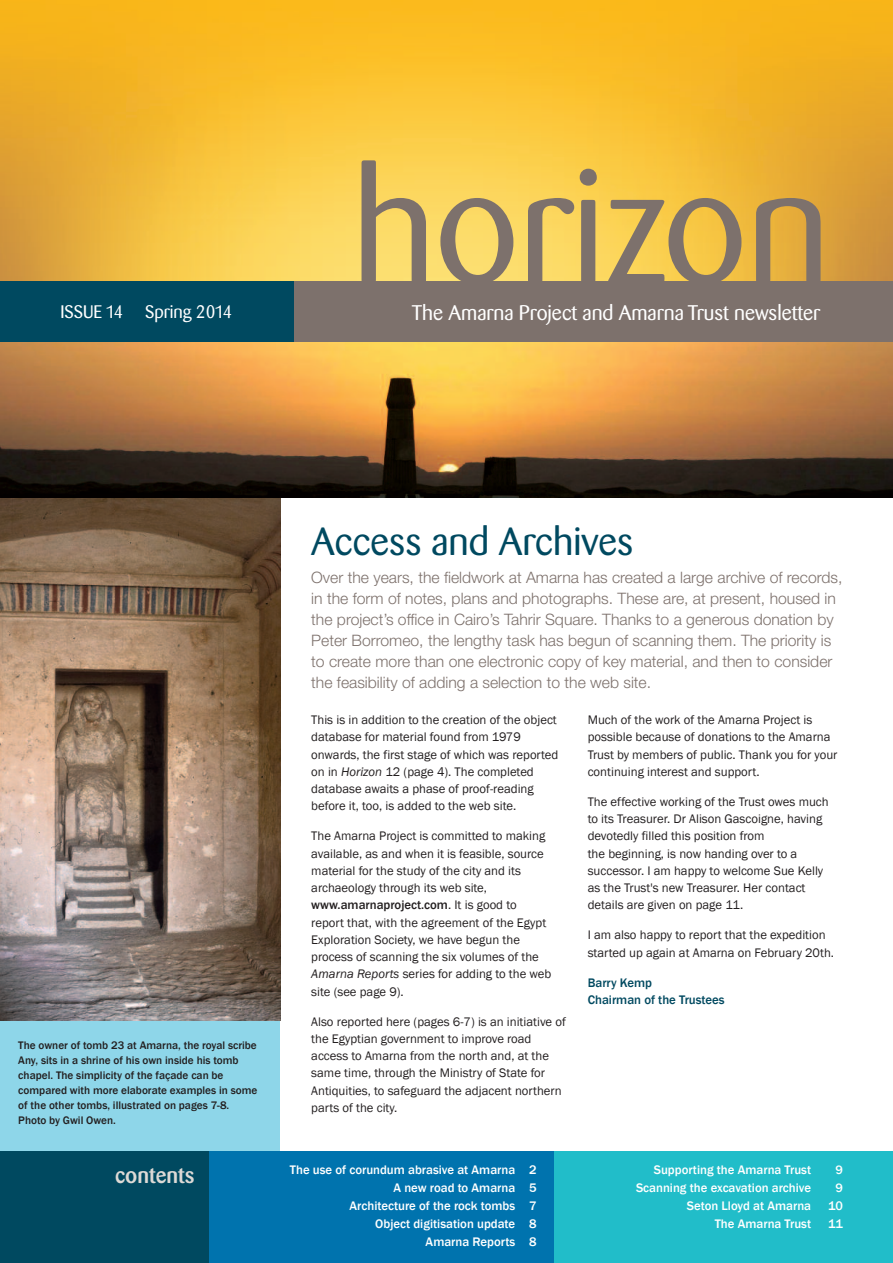
<style>
.page{position:relative;width:893px;height:1263px;background:#fff}
.page>*{position:absolute;margin:0;border:0;box-sizing:border-box;transform-origin:0 0}
.t1{font:160.05px "Barmeno BQ";color:#7d716c}
.t2{font:39px "Barmeno BQ";color:#004960}
.t3{font:500 22.5px "Barmeno BQ";color:#dddad6}
.t4{font:21px "Barmeno BQ";color:#fff}
.t5{font:18px "Barmeno BQ";color:#fff}
.t6{font:300 15.75px/21px "Helvetica Neue LT Std";color:#7d716c}
.t7{font:12.75px/17.2px "Franklin Gothic";color:#231f20}
.t8{font:500 12.75px/18px "Franklin Gothic";color:#fff;text-align:right}
.t9{font:500 12.75px/17.2px "Franklin Gothic";color:#004960}
.t10{font:500 11.25px/15px "Franklin Gothic";color:#231f20}
.s1{font-style:italic}
.s2{font-weight:500}
</style>
<div class="page">
<div style="left:0;top:974px;width:280px;height:194px;background:#8ed6e9"></div>
<img style="left:0;top:497px;width:280px;height:523px">
<div style="left:549px;top:1151px;width:344px;height:112px;background:#21bdc9"></div>
<div style="left:0;top:1151px;width:408px;height:112px;background:#004960"></div>
<svg style="left:0;top:0;width:893px;height:281px"></svg>
<img style="left:0;top:341px;width:893px;height:156px">
<div style="left:209px;top:1151px;width:344px;height:112px;background:#0073ae"></div>
<div style="left:0;top:281px;width:893px;height:60px;background:#7d716c"></div>
<div style="left:0;top:281px;width:293px;height:60px;background:#004960"></div>
<h3 class="t5" style="left:60px;top:304px;width:174px">ISSUE 14 Spring 2014</h3>
<h1 class="t1" style="left:352px;top:160px;width:479px">horizon</h1>
<h3 class="t4" style="left:412px;top:304px;width:410px">The Amarna Project and Amarna Trust newsletter</h3>
<p class="t10" style="left:18px;top:1038px;width:241px">The owner of tomb 23 at Amarna, the royal scribe Any, sits in a shrine of his own inside his tomb chapel. The simplicity of the façade can be compared with more elaborate examples in some of the other tombs, illustrated on pages 7-8.<br>Photo by Gwil Owen.</p>
<h2 class="t2" style="left:311px;top:525px;width:324px">Access and Archives</h2>
<p class="t6" style="left:311px;top:568px;width:533px">Over the years, the fieldwork at Amarna has created a large archive of records, in the form of notes, plans and photographs. These are, at present, housed in the project’s office in Cairo’s Tahrir Square. Thanks to a generous donation by Peter Borromeo, the lengthy task has begun of scanning them. The priority is to create more than one electronic copy of key material, and then to consider the feasibility of adding a selection to the web site.</p>
<p class="t7" style="left:311px;top:711px;width:249px">This is in addition to the creation of the object database for material found from 1979 onwards, the first stage of which was reported on in <span class="s1">Horizon</span> 12 (page 4). The completed database awaits a phase of proof-reading before it, too, is added to the web site.</p>
<p class="t7" style="left:311px;top:827px;width:242px">The Amarna Project is committed to making available, as and when it is feasible, source material for the study of the city and its archaeology through its web site, <span class="s2">www.amarnaproject.com</span>. It is good to report that, with the agreement of the Egypt Exploration Society, we have begun the process of scanning the six volumes of the <span class="s1">Amarna Reports</span> series for adding to the web site (see page 9).</p>
<p class="t7" style="left:311px;top:1012px;width:256px">Also reported here (pages 6-7) is an initiative of the Egyptian government to improve road access to Amarna from the north and, at the same time, through the Ministry of State for Antiquities, to safeguard the adjacent northern parts of the city.</p>
<p class="t7" style="left:588px;top:711px;width:251px">Much of the work of the Amarna Project is possible because of donations to the Amarna Trust by members of public. Thank you for your continuing interest and support.</p>
<p class="t7" style="left:588px;top:793px;width:243px">The effective working of the Trust owes much to its Treasurer. Dr Alison Gascoigne, having devotedly filled this position from<br>the beginning, is now handing over to a successor. I am happy to welcome Sue Kelly as the Trust's new Treasurer. Her contact details are given on page 11.</p>
<p class="t7" style="left:588px;top:926px;width:248px">I am also happy to report that the expedition started up again at Amarna on February 20th.</p>
<p class="t9" style="left:588px;top:973px;width:138px">Barry Kemp<br>Chairman of the Trustees</p>
<p class="t8" style="left:290px;top:1160px;width:248px">The use of corundum abrasive at Amarna 2<br>A new road to Amarna 5<br>Architecture of the rock tombs 7<br>Object digitisation update 8<br>Amarna Reports 8</p>
<h3 class="t3" style="left:115px;top:1165px;width:81px">contents</h3>
<p class="t8" style="left:654px;top:1160px;width:159px">Supporting the Amarna Trust</p>
<p class="t8" style="left:836px;top:1160px;width:9px">9</p>
<p class="t8" style="left:636px;top:1178px;width:177px">Scanning the excavation archive</p>
<p class="t8" style="left:836px;top:1178px;width:9px">9</p>
<p class="t8" style="left:687px;top:1196px;width:126px">Seton Lloyd at Amarna</p>
<p class="t8" style="left:828px;top:1196px;width:16px">10</p>
<p class="t8" style="left:715px;top:1214px;width:98px">The Amarna Trust</p>
<p class="t8" style="left:828px;top:1214px;width:16px">11</p>
</div>
